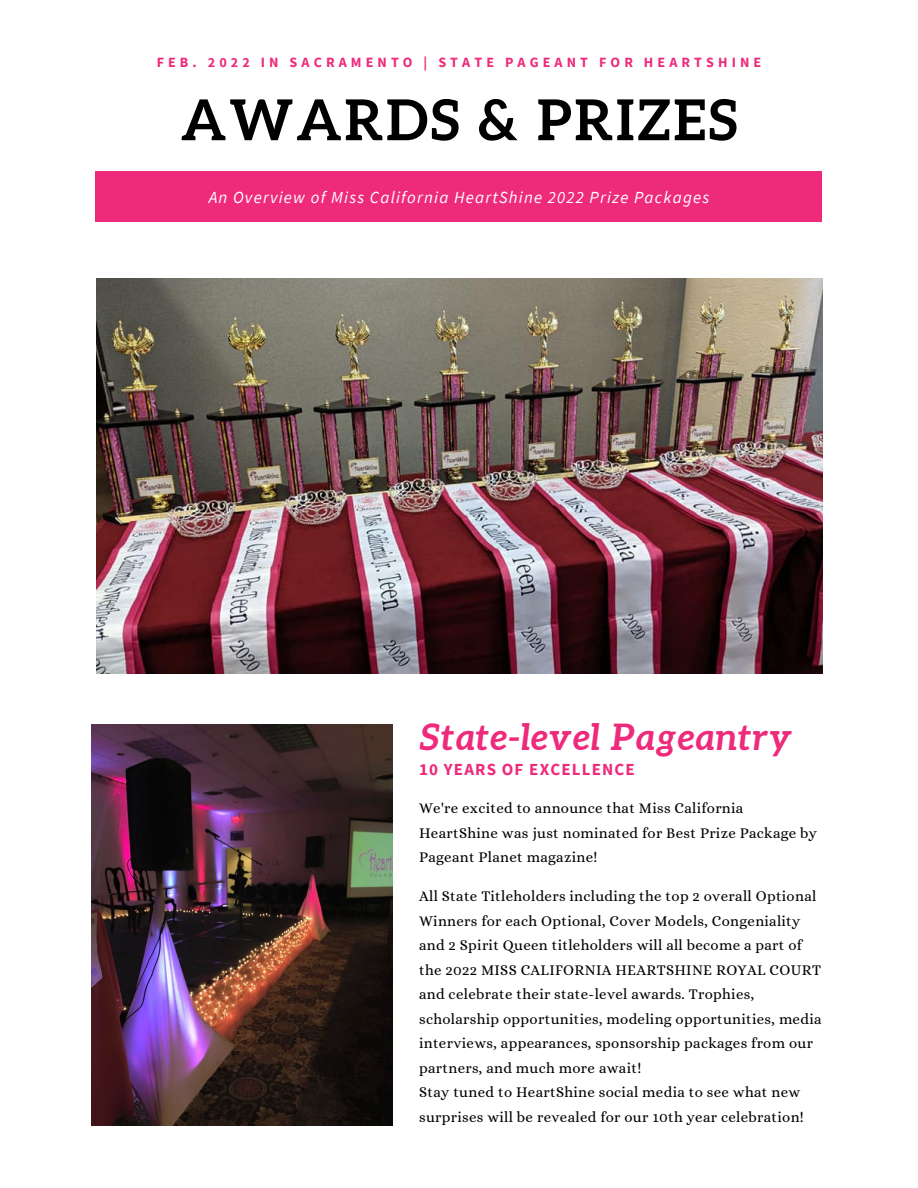
<style>
.page{position:relative;width:918px;height:1188px;background:#fff}
.page>*{position:absolute;margin:0;border:0;box-sizing:border-box;transform-origin:0 0}
.t1{font:700 56.4px "Aleo";letter-spacing:.05em;color:#000}
.t2{font:italic 700 36.75px "Aleo";letter-spacing:.02em;color:#ee2a7b}
.t3{font:italic 16.95px "Source Sans Pro";letter-spacing:.07em;color:#fff}
.t4{font:700 16.95px "Source Sans Pro";letter-spacing:.07em;color:#ee2a7b}
.t5{font:14.85px/24.5px "Alice";letter-spacing:.02em;color:#000}
.t6{font:700 14.1px "Source Sans Pro";letter-spacing:.29em;color:#ee2a7b}
</style>
<div class="page">
<div style="left:96px;top:172px;width:726px;height:50px;background:#ee2a7b"></div>
<img style="left:96px;top:278px;width:726px;height:395px">
<img style="left:92px;top:725px;width:300px;height:400px">
<p class="t6" style="left:157px;top:53px;width:606px">FEB. 2022 IN SACRAMENTO | STATE PAGEANT FOR HEARTSHINE</p>
<p class="t1" style="left:181px;top:87px;width:558px">AWARDS &amp; PRIZES</p>
<p class="t3" style="left:209px;top:186px;width:502px">An Overview of Miss California HeartShine 2022 Prize Packages</p>
<p class="t2" style="left:419px;top:716px;width:375px">State-level Pageantry</p>
<p class="t4" style="left:419px;top:759px;width:217px">10 YEARS OF EXCELLENCE</p>
<p class="t5" style="left:419px;top:796px;width:400px">We're excited to announce that Miss California<br>HeartShine was just nominated for Best Prize Package by<br>Pageant Planet magazine!</p>
<p class="t5" style="left:419px;top:884px;width:404px">All State Titleholders including the top 2 overall Optional Winners for each Optional, Cover Models, Congeniality and 2 Spirit Queen titleholders will all become a part of the 2022 MISS CALIFORNIA HEARTSHINE ROYAL COURT and celebrate their state-level awards. Trophies, scholarship opportunities, modeling opportunities, media interviews, appearances, sponsorship packages from our partners, and much more await!</p>
<p class="t5" style="left:419px;top:1080px;width:386px">Stay tuned to HeartShine social media to see what new surprises will be revealed for our 10th year celebration!</p>
</div>
